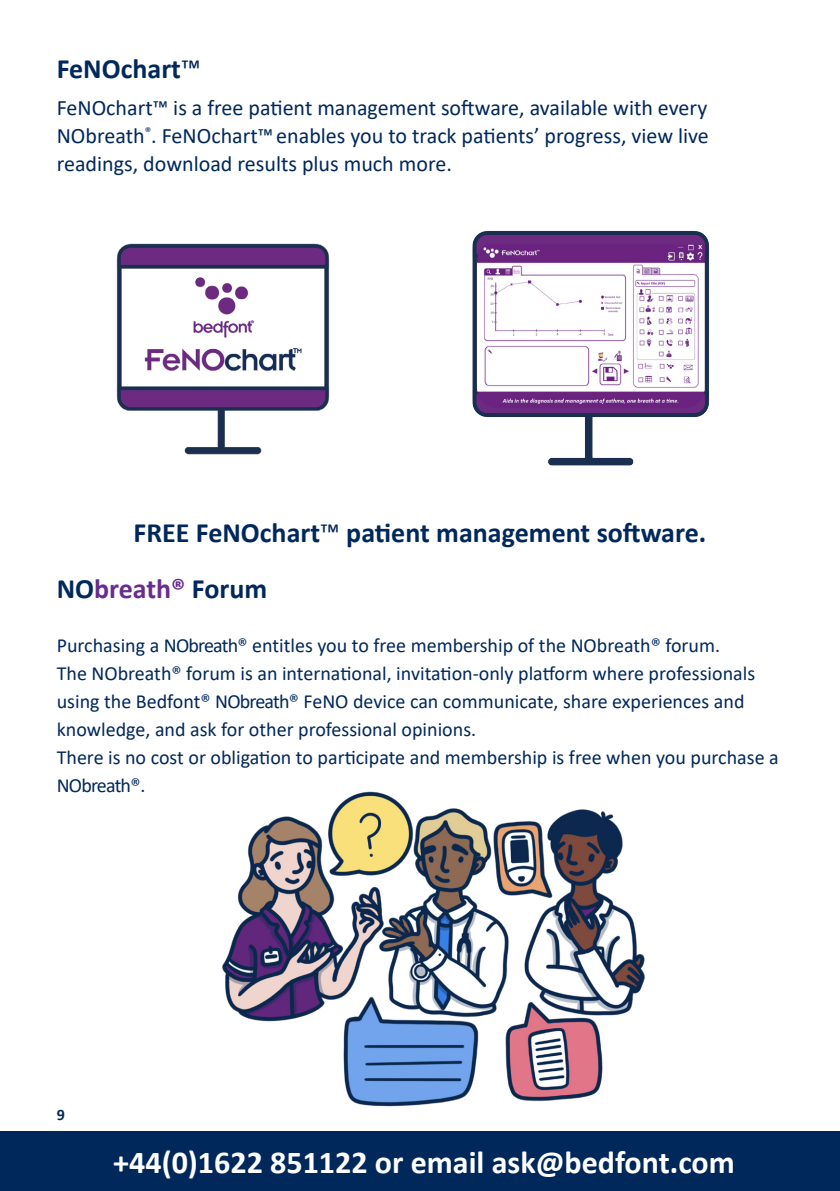
<style>
.page{position:relative;width:840px;height:1191px;background:#fff}
.page>*{position:absolute;margin:0;border:0;box-sizing:border-box;transform-origin:0 0}
.t1{font:700 32px "Calibri";color:#fff}
.t2{font:700 28px "Calibri";color:#00285b}
.t3{font:22px/28px "Calibri";color:#00285b;text-align:justify}
.t4{font:20px/28px "Calibri";color:#00285b}
.t5{font:700 16px "Calibri";color:#00285b}
.s1{font-weight:400}
.s2{color:#692c8f}
</style>
<div class="page">
<div style="left:0;top:1131px;width:839px;height:60px;background:#00285b"></div>
<img style="left:222px;top:791px;width:423px;height:316px">
<img style="left:116px;top:243px;width:214px;height:212px">
<img style="left:472px;top:231px;width:238px;height:235px">
<img style="left:476px;top:244px;width:228px;height:164px">
<h2 class="t2" style="left:57px;top:49px;width:145px">FeNOchart<span class="s1">™</span></h2>
<p class="t3" style="left:57px;top:94px;width:653px">FeNOchart™ is a free patient management software, available with every NObreath<sup>®</sup>. FeNOchart™enables you to track patients’ progress, view live readings, download results plus much more.</p>
<h2 class="t2" style="left:133px;top:513px;width:574px">FREE FeNOchart<span class="s1">™</span> patient management software.</h2>
<h2 class="t2" style="left:57px;top:568px;width:212px">NO<span class="s2">breath®</span> Forum</h2>
<p class="t4" style="left:57px;top:630px;width:723px">Purchasing a NObreath® entitles you to free membership of the NObreath® forum.<br>The NObreath® forum is an international, invitation-only platform where professionals using the Bedfont® NObreath® FeNO device can communicate, share experiences and knowledge, and ask for other professional opinions.<br>There is no cost or obligation to participate and membership is free when you purchase a NObreath®.</p>
<p class="t5" style="left:57px;top:1103px;width:10px">9</p>
<h1 class="t1" style="left:113px;top:1139px;width:622px">+44(0)1622 851122 or email ask@bedfont.com</h1>
</div>
